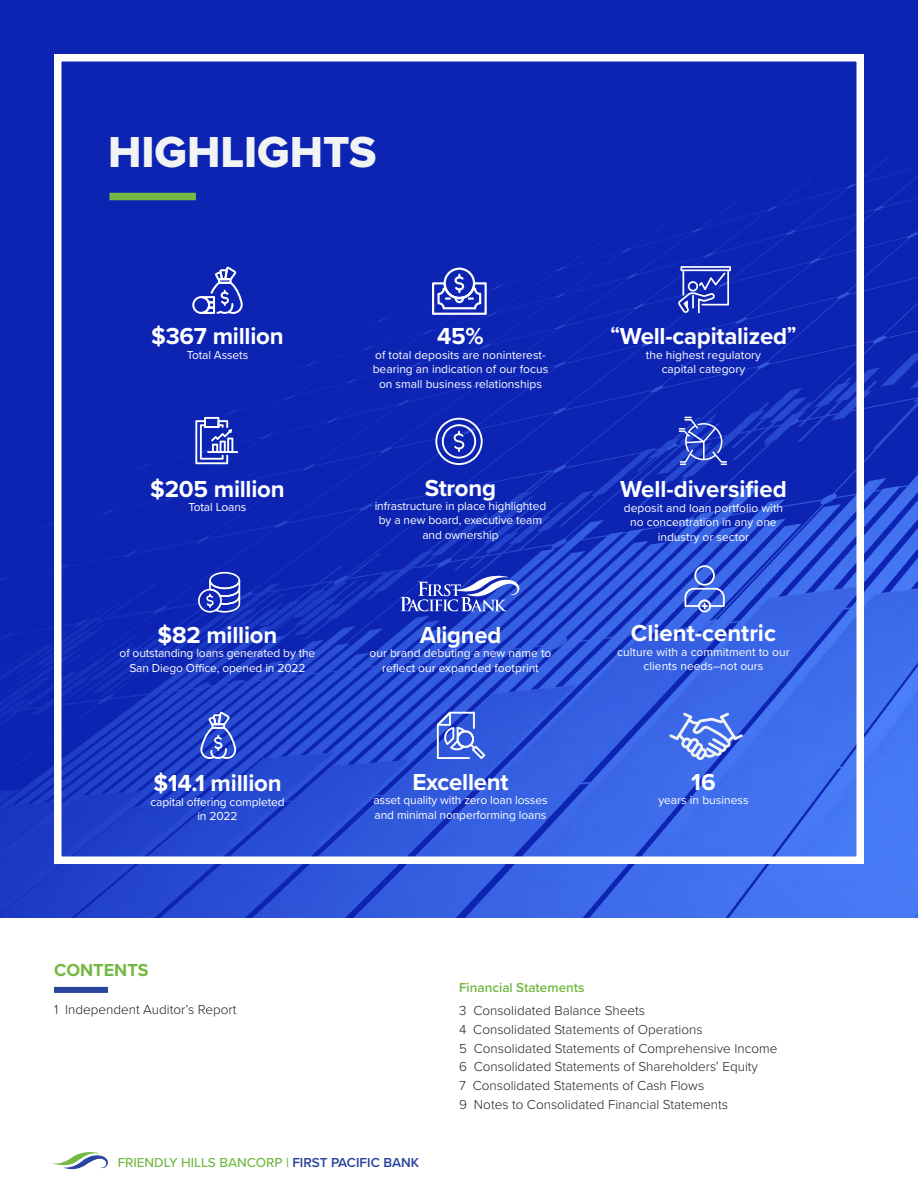
<style>
.page{position:relative;width:918px;height:1188px;background:#fff}
.page>*{position:absolute;margin:0;border:0;box-sizing:border-box;transform-origin:0 0}
.t1{font:45px "Proxima Nova Extrabld";color:#f2f3f4}
.t2{font:700 24px "Proxima Nova";letter-spacing:-.01em;color:#fff}
.t3{font:700 18px "Proxima Nova";color:#73b943}
.t4{font:300 13.5px/18.9px "Proxima Nova";color:#231f20}
.t5{font:500 13.5px "Proxima Nova";color:#73b943}
.t6{font:600 13.5px "Proxima Nova";color:#73b943}
.t7{font:12px/14.4px "Proxima Nova";color:#fff;text-align:center}
.s1{font-size:21px}
.s2{font-weight:600}
.s3{font-weight:600;color:#29449c}
</style>
<div class="page">
<img style="left:0;top:0;width:918px;height:918px">
<div style="left:110px;top:193px;width:86px;height:7px;background:#73b943"></div>
<div style="left:54px;top:54px;width:810px;height:810px;border:8px solid #fff"></div>
<div style="left:54px;top:987px;width:54px;height:6px;background:#29449c"></div>
<svg style="left:679px;top:417px;width:48px;height:48px;background:#3e55c8"></svg>
<svg style="left:678px;top:266px;width:53px;height:47px;background:#4b5dc7"></svg>
<svg style="left:669px;top:713px;width:74px;height:47px"></svg>
<svg style="left:192px;top:267px;width:51px;height:47px"></svg>
<svg style="left:200px;top:712px;width:36px;height:47px"></svg>
<svg style="left:432px;top:268px;width:55px;height:47px"></svg>
<svg style="left:684px;top:565px;width:41px;height:47px;background:#5574df"></svg>
<svg style="left:435px;top:418px;width:48px;height:47px;background:#4758c5"></svg>
<hr style="left:207px;top:451px;width:31px;height:2px;background:#fff">
<svg style="left:195px;top:417px;width:38px;height:47px"></svg>
<svg style="left:437px;top:712px;width:48px;height:47px"></svg>
<svg style="left:198px;top:572px;width:42px;height:41px;background:#4d5ec7"></svg>
<svg style="left:52px;top:1152px;width:56px;height:18px"></svg>
<svg style="left:400px;top:574px;width:120px;height:37px;background:#4d61cb"></svg>
<h1 class="t1" style="left:108px;top:119px;width:270px">HIGHLIGHTS</h1>
<h2 class="t2" style="left:151px;top:319px;width:134px">$367 million</h2>
<p class="t7" style="left:187px;top:347px;width:63px">Total Assets</p>
<h2 class="t2" style="left:150px;top:471px;width:136px">$205 million</h2>
<p class="t7" style="left:188px;top:499px;width:60px">Total Loans</p>
<h2 class="t2" style="left:158px;top:617px;width:121px">$82 million</h2>
<p class="t7" style="left:120px;top:645px;width:197px">of outstanding loans generated by the<br>San Diego Office, opened in 2022</p>
<h2 class="t2" style="left:153px;top:765px;width:130px">$14.1 million</h2>
<p class="t7" style="left:150px;top:794px;width:136px">capital offering completed in 2022</p>
<h2 class="t2" style="left:437px;top:319px;width:48px">45%</h2>
<p class="t7" style="left:373px;top:347px;width:177px">of total deposits are noninterest&shy;bearing an indication of our focus on small business relationships</p>
<h2 class="t2" style="left:425px;top:470px;width:73px">Strong</h2>
<p class="t7" style="left:375px;top:498px;width:173px">infrastructure in place highlighted by a new board, executive team and ownership</p>
<h2 class="t2" style="left:420px;top:617px;width:83px">Aligned</h2>
<p class="t7" style="left:370px;top:645px;width:183px">our brand debuting a new name to reflect our expanded footprint</p>
<h2 class="t2" style="left:412px;top:764px;width:98px">Excellent</h2>
<p class="t7" style="left:373px;top:793px;width:176px;text-align:left">asset quality with zero loan losses and minimal nonperforming loans</p>
<h2 class="t2" style="left:610px;top:319px;width:188px"><span class="s1">“</span>Well-capitalized<span class="s1">”</span></h2>
<p class="t7" style="left:646px;top:347px;width:117px">the highest regulatory capital category</p>
<h2 class="t2" style="left:620px;top:472px;width:168px">Well-diversified</h2>
<p class="t7" style="left:624px;top:500px;width:161px">deposit and loan portfolio with no concentration in any one industry or sector</p>
<h2 class="t2" style="left:631px;top:616px;width:147px">Client-centric</h2>
<p class="t7" style="left:617px;top:644px;width:174px">culture with a commitment to our clients needs–not ours</p>
<h2 class="t2" style="left:691px;top:764px;width:26px">16</h2>
<p class="t7" style="left:658px;top:793px;width:92px">years in business</p>
<h3 class="t3" style="left:54px;top:957px;width:96px">CONTENTS</h3>
<p class="t4" style="left:54px;top:999px;width:184px">1 Independent Auditor’s Report</p>
<p class="t5" style="left:118px;top:1152px;width:303px">FRIENDLY HILLS BANCORP <span class="s2">|</span> <span class="s3">FIRST PACIFIC BANK</span></p>
<p class="t6" style="left:459px;top:977px;width:127px">Financial Statements</p>
<p class="t4" style="left:459px;top:1000px;width:320px">3 Consolidated Balance Sheets<br>4 Consolidated Statements of Operations<br>5 Consolidated Statements of Comprehensive Income 6 Consolidated Statements of Shareholders’ Equity<br>7 Consolidated Statements of Cash Flows<br>9 Notes to Consolidated Financial Statements</p>
</div>
